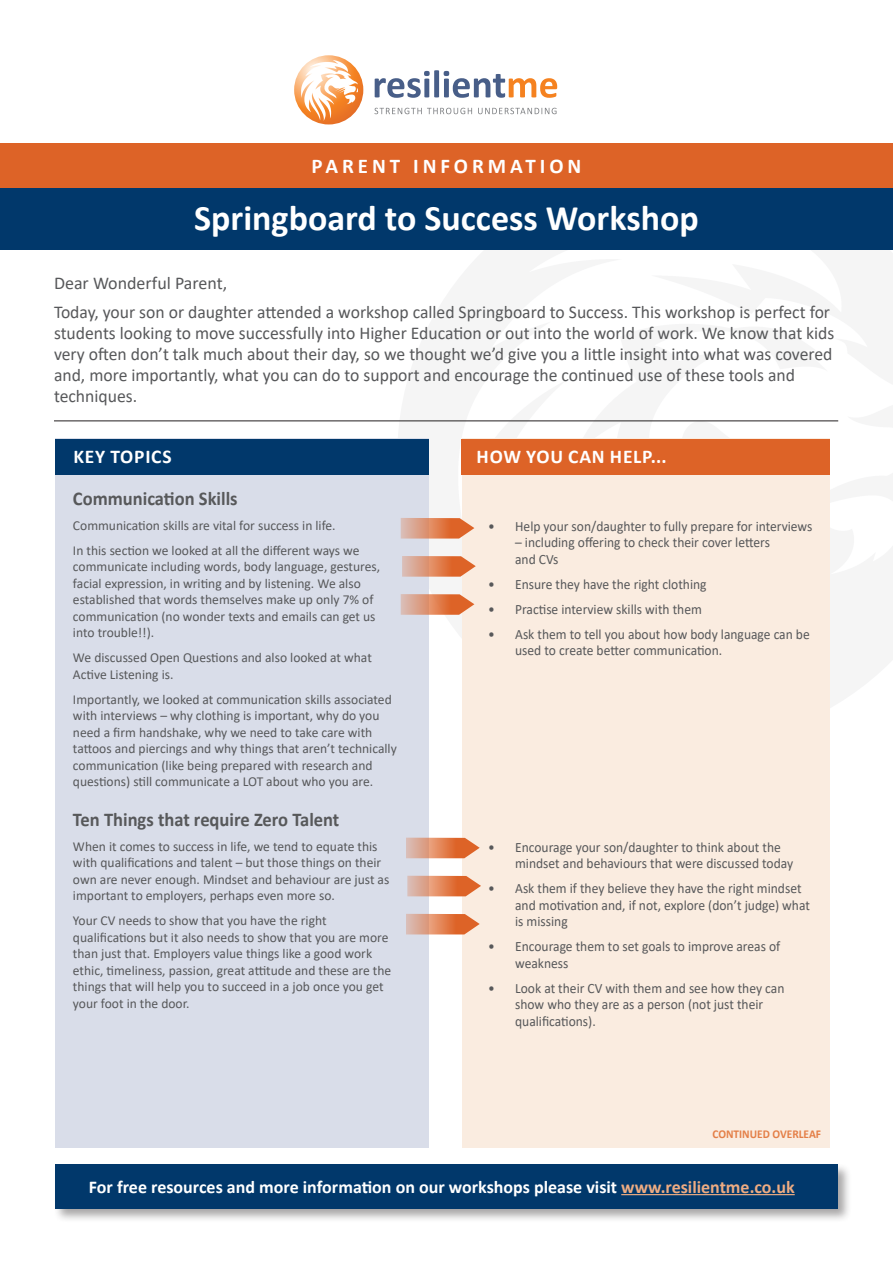
<style>
.page{position:relative;width:893px;height:1263px;background:#fff}
.page>*{position:absolute;margin:0;border:0;box-sizing:border-box;transform-origin:0 0}
.t1{font:700 36px "Calibri";color:#fff}
.t2{font:700 21px "Calibri";letter-spacing:.19em;color:#fff}
.t3{font:700 19.5px "Calibri";color:#57585a;scale:.95 1}
.t4{font:700 19.5px "Calibri";letter-spacing:.04em;color:#fff}
.t5{font:18px/21px "Calibri";color:#57585a}
.t6{font:700 18px "Calibri";color:#fff}
.t7{font:14.25px/16.5px "Calibri";color:#57585a;scale:.95 1}
.t8{font:13.65px/16.5px "Calibri";color:#57585a}
.t9{font:700 12px "Calibri";color:#e47f47;scale:.95 1}
.s1{color:#eeac82}
</style>
<div class="page">
<img style="left:459px;top:249px;width:434px;height:290px">
<div style="left:0;top:188px;width:893px;height:61px;background:#01386b"></div>
<hr style="left:54px;top:420px;width:784px;height:1px;background:#231f20">
<div style="left:0;top:144px;width:893px;height:44px;background:#dd6327"></div>
<div style="left:55px;top:439px;width:374px;height:709px;background:#d9dde9"></div>
<div style="left:462px;top:439px;width:368px;height:709px;background:#faece0"></div>
<div style="left:55px;top:439px;width:373px;height:36px;background:#01386b"></div>
<div style="left:461px;top:439px;width:369px;height:36px;background:#dd6327"></div>
<svg style="left:401px;top:518px;width:73px;height:20px"></svg>
<svg style="left:402px;top:556px;width:74px;height:21px;background:#e09470"></svg>
<svg style="left:401px;top:594px;width:73px;height:21px;background:#e0936f"></svg>
<svg style="left:294px;top:55px;width:69px;height:69px"></svg>
<svg style="left:374px;top:108px;width:98px;height:6px"></svg>
<svg style="left:478px;top:108px;width:79px;height:6px"></svg>
<svg style="left:375px;top:70px;width:182px;height:28px"></svg>
<img style="left:301px;top:61px;width:56px;height:59px">
<div style="left:53px;top:1162px;width:799px;height:61px;background:#231f20;opacity:.4"></div>
<div style="left:55px;top:1165px;width:783px;height:44px;background:#01386b"></div>
<hr style="left:621px;top:1194px;width:174px;height:1px;background:#eeac82">
<svg style="left:406px;top:838px;width:74px;height:20px"></svg>
<svg style="left:407px;top:876px;width:74px;height:20px"></svg>
<svg style="left:406px;top:914px;width:74px;height:20px"></svg>
<p class="t2" style="left:312px;top:151px;width:271px">PARENT INFORMATION</p>
<p class="t1" style="left:194px;top:193px;width:506px">Springboard to Success Workshop</p>
<p class="t5" style="left:54px;top:272px;width:175px">Dear Wonderful Parent,</p>
<p class="t5" style="left:54px;top:301px;width:782px">Today, your son or daughter attended a workshop called Springboard to Success. This workshop is perfect for students looking to move successfully into Higher Education or out into the world of work. We know that kids very often don’t talk much about their day, so we thought we’d give you a little insight into what was covered and, more importantly, what you can do to support and encourage the continued use of these tools and techniques.</p>
<p class="t4" style="left:73px;top:442px;width:100px">KEY TOPICS</p>
<p class="t3" style="left:73px;top:484px;width:175px">Communication Skills</p>
<p class="t8" style="left:73px;top:517px;width:264px">Communication skills are vital for success in life.</p>
<p class="t8" style="left:73px;top:542px;width:309px">In this section we looked at all the different ways we communicate including words, body language, gestures, facial expression, in writing and by listening. We also established that words themselves make up only 7% of communication (no wonder texts and emails can get us into trouble!!).</p>
<p class="t8" style="left:73px;top:649px;width:300px">We discussed Open Questions and also looked at what<br>Active Listening is.</p>
<p class="t8" style="left:73px;top:691px;width:325px">Importantly, we looked at communication skills associated with interviews – why clothing is important, why do you need a firm handshake, why we need to take care with tattoos and piercings and why things that aren’t technically communication (like being prepared with research and questions) still communicate a LOT about who you are.</p>
<p class="t3" style="left:73px;top:805px;width:282px">Ten Things that require Zero Talent</p>
<p class="t8" style="left:73px;top:837px;width:318px">When it comes to success in life, we tend to equate this with qualifications and talent – but those things on their own are never enough. Mindset and behaviour are just as important to employers, perhaps even more so.</p>
<p class="t8" style="left:73px;top:912px;width:320px">Your CV needs to show that you have the right qualifications but it also needs to show that you are more than just that. Employers value things like a good work ethic, timeliness, passion, great attitude and these are the things that will help you to succeed in a job once you get your foot in the door.</p>
<p class="t4" style="left:477px;top:442px;width:191px">HOW YOU CAN HELP...</p>
<p class="t7" style="left:488px;top:517px;width:343px">• Help your son/daughter to fully prepare for interviews</p>
<p class="t7" style="left:515px;top:534px;width:270px">– including offering to check their cover letters and CVs</p>
<p class="t7" style="left:488px;top:575px;width:231px">• Ensure they have the right clothing</p>
<p class="t7" style="left:488px;top:600px;width:227px">• Practise interview skills with them</p>
<p class="t7" style="left:515px;top:625px;width:312px;text-indent:-27px">• Ask them to tell you about how body language can be used to create better communication.</p>
<p class="t7" style="left:515px;top:838px;width:294px;text-indent:-27px">• Encourage your son/daughter to think about the mindset and behaviours that were discussed today</p>
<p class="t7" style="left:515px;top:880px;width:312px;text-indent:-27px">• Ask them if they believe they have the right mindset and motivation and, if not, explore (don’t judge) what is missing</p>
<p class="t7" style="left:515px;top:938px;width:281px;text-indent:-27px">• Encourage them to set goals to improve areas of weakness</p>
<p class="t7" style="left:515px;top:979px;width:285px;text-indent:-27px">• Look at their CV with them and see how they can show who they are as a person (not just their qualifications).</p>
<p class="t9" style="left:712px;top:1125px;width:116px">CONTINUED OVERLEAF</p>
<p class="t6" style="left:89px;top:1174px;width:707px">For free resources and more information on our workshops please visit <span class="s1">www.resilientme.co.uk</span></p>
</div>
